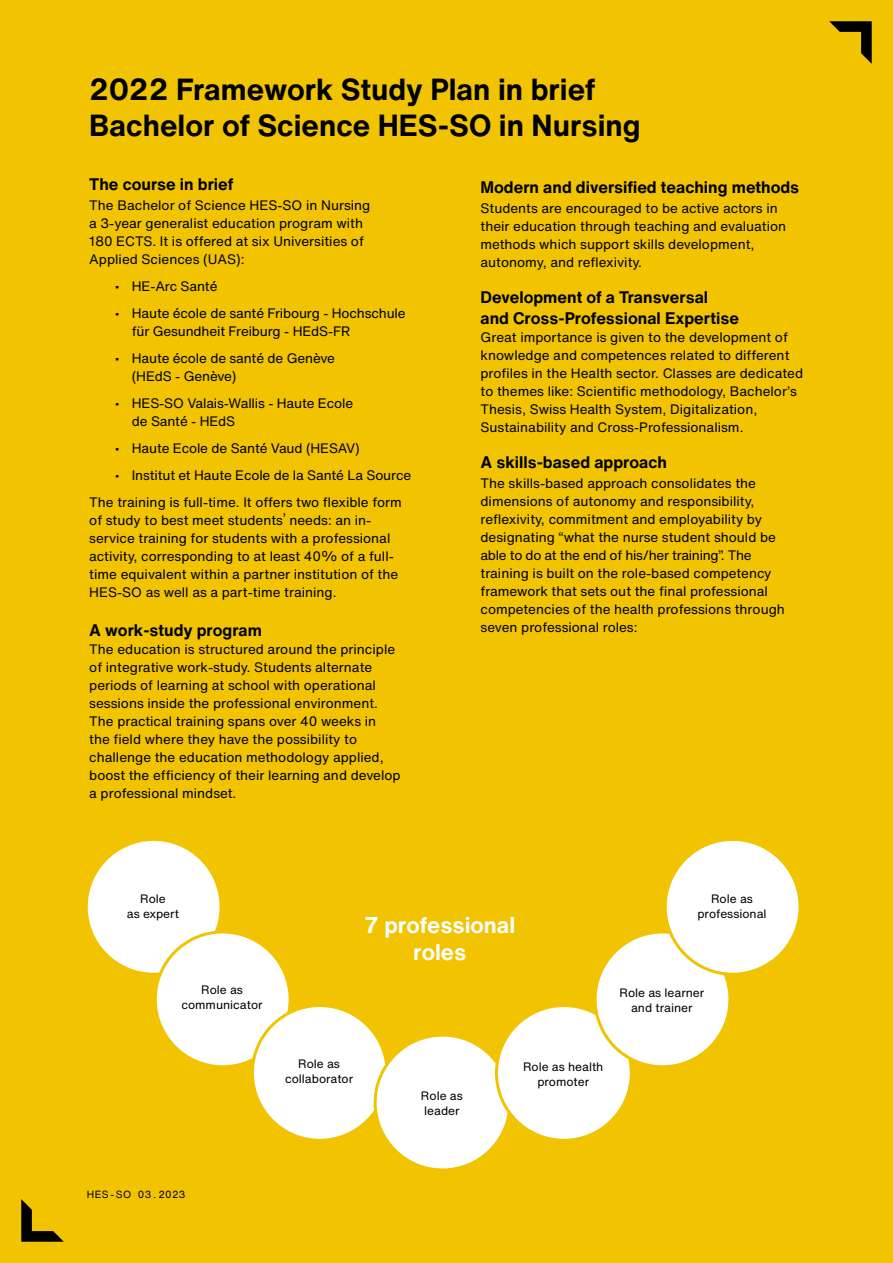
<style>
.page{position:relative;width:893px;height:1263px;background:#f1c300}
.page>*{position:absolute;margin:0;border:0;box-sizing:border-box;transform-origin:0 0}
.t1{font:700 30px/36px "Helvetica Now Text";color:#000}
.t2{font:700 22.5px/27px "Helvetica Now Text";color:#fff;text-align:center}
.t3{font:700 16.5px/21px "Helvetica Now Text";color:#000}
.t4{font:13.5px/18px "Helvetica Now Text";color:#000}
.t5{font:12px/15px "Helvetica Now Text";color:#000;text-align:center}
.t6{font:10.2px "Helvetica Now Text";letter-spacing:.03em;color:#000}
</style>
<div class="page">
<svg style="left:21px;top:1199px;width:43px;height:43px"></svg>
<div style="left:86px;top:839px;width:135px;height:135px;background:#fff;border-radius:50%"></div>
<div style="left:85px;top:838px;width:138px;height:138px;border:3px solid #f1c300;border-radius:50%"></div>
<div style="left:155px;top:932px;width:135px;height:135px;background:#fff;border-radius:50%"></div>
<div style="left:154px;top:930px;width:138px;height:138px;border:3px solid #f1c300;border-radius:50%"></div>
<div style="left:252px;top:1005px;width:135px;height:135px;background:#fff;border-radius:50%"></div>
<div style="left:251px;top:1004px;width:138px;height:138px;border:3px solid #f1c300;border-radius:50%"></div>
<div style="left:375px;top:1035px;width:135px;height:135px;background:#fff;border-radius:50%"></div>
<div style="left:374px;top:1033px;width:137px;height:138px;border:3px solid #f1c300;border-radius:50%"></div>
<div style="left:496px;top:1005px;width:135px;height:135px;background:#fff;border-radius:50%"></div>
<div style="left:495px;top:1004px;width:138px;height:138px;border:3px solid #f1c300;border-radius:50%"></div>
<div style="left:595px;top:932px;width:135px;height:135px;background:#fff;border-radius:50%"></div>
<div style="left:594px;top:930px;width:137px;height:138px;border:3px solid #f1c300;border-radius:50%"></div>
<div style="left:665px;top:839px;width:135px;height:135px;background:#fff;border-radius:50%"></div>
<div style="left:664px;top:838px;width:137px;height:138px;border:3px solid #f1c300;border-radius:50%"></div>
<h1 class="t1" style="left:89px;top:70px;width:553px">2022 Framework Study Plan in brief<br>Bachelor of Science HES-SO in Nursing</h1>
<p class="t3" style="left:89px;top:173px;width:146px">The course in brief</p>
<p class="t4" style="left:89px;top:196px;width:283px">The Bachelor of Science HES-SO in Nursing a 3-year generalist education program with 180 ECTS. It is offered at six Universities of Applied Sciences (UAS):</p>
<p class="t4" style="left:115px;top:277px;width:104px">• HE-Arc Santé</p>
<p class="t4" style="left:132px;top:304px;width:275px;text-indent:-17px">• Haute école de santé Fribourg - Hochschule für Gesundheit Freiburg - HEdS-FR</p>
<p class="t4" style="left:132px;top:349px;width:205px;text-indent:-17px">• Haute école de santé de Genève (HEdS - Genève)</p>
<p class="t4" style="left:132px;top:394px;width:223px;text-indent:-17px">• HES-SO Valais-Wallis - Haute Ecole de Santé - HEdS</p>
<p class="t4" style="left:115px;top:439px;width:247px">• Haute Ecole de Santé Vaud (HESAV)</p>
<p class="t4" style="left:89px;top:461px;width:323px;line-height:27px;text-indent:26px">• Institut et Haute Ecole de la Santé La Source<br>The training is full-time. It offers two flexible form</p>
<p class="t4" style="left:89px;top:511px;width:310px">of study to best meet students’ needs: an in&shy;service training for students with a professional activity, corresponding to at least 40% of a full&shy;time equivalent within a partner institution of the HES-SO as well as a part-time training.</p>
<p class="t3" style="left:89px;top:619px;width:174px">A work-study program</p>
<p class="t4" style="left:89px;top:640px;width:313px">The education is structured around the principle of integrative work-study. Students alternate periods of learning at school with operational sessions inside the professional environment.<br>The practical training spans over 40 weeks in<br>the field where they have the possibility to challenge the education methodology applied, boost the efficiency of their learning and develop a professional mindset.</p>
<p class="t3" style="left:480px;top:176px;width:320px">Modern and diversified teaching methods</p>
<p class="t4" style="left:480px;top:199px;width:307px">Students are encouraged to be active actors in their education through teaching and evaluation methods which support skills development, autonomy, and reflexivity.</p>
<p class="t3" style="left:480px;top:286px;width:260px">Development of a Transversal and Cross-Professional Expertise</p>
<p class="t4" style="left:480px;top:328px;width:324px">Great importance is given to the development of knowledge and competences related to different profiles in the Health sector. Classes are dedicated to themes like: Scientific methodology, Bachelor’s Thesis, Swiss Health System, Digitalization, Sustainability and Cross-Professionalism.</p>
<p class="t3" style="left:480px;top:451px;width:188px">A skills-based approach</p>
<p class="t4" style="left:480px;top:474px;width:306px">The skills-based approach consolidates the dimensions of autonomy and responsibility, reflexivity, commitment and employability by designating “what the nurse student should be able to do at the end of his/her training”. The training is built on the role-based competency framework that sets out the final professional competencies of the health professions through seven professional roles:</p>
<p class="t5" style="left:127px;top:891px;width:54px">Role<br>as expert</p>
<p class="t5" style="left:181px;top:982px;width:83px">Role as communicator</p>
<h2 class="t2" style="left:364px;top:910px;width:153px">7 professional roles</h2>
<p class="t5" style="left:697px;top:891px;width:71px">Role as professional</p>
<p class="t5" style="left:619px;top:985px;width:86px">Role as learner and trainer</p>
<p class="t5" style="left:285px;top:1055px;width:70px">Role as collaborator</p>
<p class="t5" style="left:421px;top:1088px;width:43px;text-align:left">Role as leader</p>
<p class="t5" style="left:523px;top:1058px;width:82px">Role as health promoter</p>
<p class="t6" style="left:87px;top:1187px;width:100px">HES-SO 03.2023</p>
</div>
